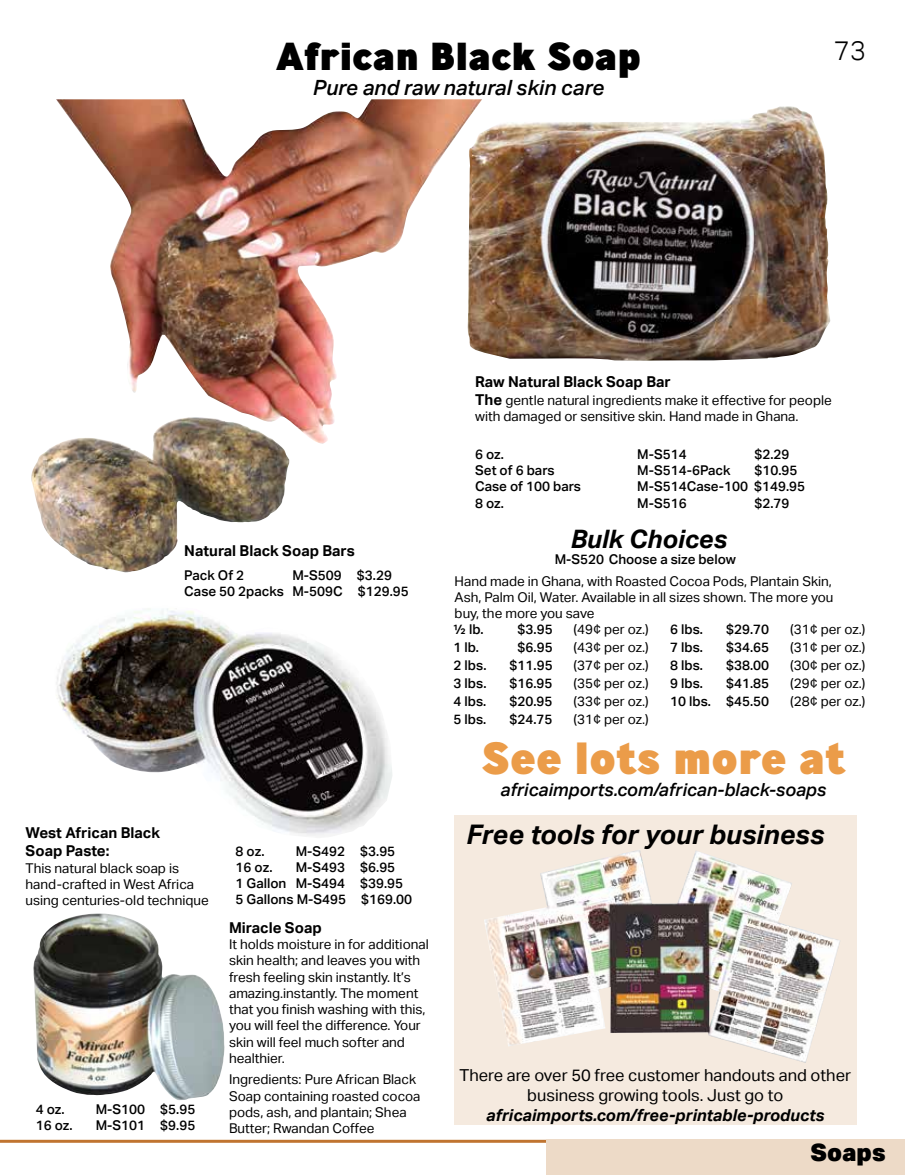
<style>
.page{position:relative;width:905px;height:1175px;background:#fff}
.page>*{position:absolute;margin:0;border:0;box-sizing:border-box;transform-origin:0 0}
.t1{font:800 45px "Ministry";color:#eb9c49}
.t2{font:800 39px "Ministry";color:#000}
.t3{font:italic 700 27px "Aktiv Grotesk";color:#000}
.t4{font:300 27px "Aktiv Grotesk";color:#000}
.t5{font:italic 700 25.35px "Aktiv Grotesk";color:#000}
.t6{font:900 24px "Aktiv Grotesk";color:#000}
.t7{font:italic 500 21px "Aktiv Grotesk";color:#000}
.t8{font:italic 500 18px "Aktiv Grotesk";color:#000}
.t9{font:16.5px/19.8px "Aktiv Grotesk";color:#000;text-align:center}
.t10{font:italic 700 16.5px "Aktiv Grotesk";color:#000}
.t11{font:700 15px/18px "Aktiv Grotesk";color:#000}
.t12{font:13.5px/16.2px "Aktiv Grotesk";color:#000}
.t13{font:500 13.5px/16.2px "Aktiv Grotesk";color:#000}
.s1{font-weight:700;font-size:15px}
</style>
<div class="page">
<div style="left:454px;top:815px;width:402px;height:310px;background:#f5eadf"></div>
<img style="left:484px;top:850px;width:356px;height:213px">
<hr style="left:0;top:1139px;width:904px;height:3px;background:#c07430">
<div style="left:545px;top:1139px;width:359px;height:35px;background:#eddac7"></div>
<img style="left:56px;top:608px;width:336px;height:228px">
<img style="left:33px;top:913px;width:192px;height:187px">
<img style="left:56px;top:99px;width:426px;height:345px">
<img style="left:31px;top:417px;width:259px;height:156px">
<img style="left:466px;top:106px;width:364px;height:255px">
<h2 class="t2" style="left:276px;top:30px;width:367px">African Black Soap</h2>
<h3 class="t7" style="left:313px;top:76px;width:293px">Pure and raw natural skin care</h3>
<h3 class="t4" style="left:834px;top:35px;width:33px">73</h3>
<p class="t11" style="left:184px;top:542px;width:172px">Natural Black Soap Bars</p>
<p class="t13" style="left:184px;top:567px;width:61px">Pack Of 2</p>
<p class="t13" style="left:184px;top:567px;width:226px;text-indent:108px">M-S509 $3.29<br>Case 50 2packs M-509C $129.95</p>
<p class="t11" style="left:26px;top:824px;width:136px">West African Black<br>Soap Paste:</p>
<p class="t12" style="left:26px;top:859px;width:185px">This natural black soap is hand-crafted in West Africa using centuries-old technique</p>
<p class="t13" style="left:36px;top:1101px;width:30px">4 oz.</p>
<p class="t13" style="left:96px;top:1101px;width:101px">M-S100 $5.95</p>
<p class="t13" style="left:36px;top:1117px;width:38px">16 oz.</p>
<p class="t13" style="left:96px;top:1117px;width:101px">M-S101 $9.95</p>
<p class="t13" style="left:235px;top:842px;width:30px">8 oz.</p>
<p class="t13" style="left:296px;top:842px;width:101px">M-S492 $3.95</p>
<p class="t13" style="left:235px;top:859px;width:38px">16 oz.</p>
<p class="t13" style="left:235px;top:859px;width:178px;text-indent:60px">M-S493 $6.95<br>1 Gallon M-S494 $39.95<br>5 Gallons M-S495 $169.00</p>
<p class="t11" style="left:229px;top:918px;width:94px">Miracle Soap</p>
<p class="t12" style="left:229px;top:936px;width:201px">It holds moisture in for additional skin health; and leaves you with fresh feeling skin instantly. It’s amazing.instantly. The moment that you finish washing with this, you will feel the difference. Your skin will feel much softer and healthier.</p>
<p class="t12" style="left:229px;top:1071px;width:193px">Ingredients: Pure African Black<br>Soap containing roasted cocoa pods, ash, and plantain; Shea<br>Butter; Rwandan Coffee</p>
<p class="t11" style="left:475px;top:373px;width:197px">Raw Natural Black Soap Bar</p>
<p class="t12" style="left:475px;top:392px;width:358px"><span class="s1">The</span> gentle natural ingredients make it effective for people with damaged or sensitive skin. Hand made in Ghana.</p>
<p class="t13" style="left:475px;top:446px;width:30px">6 oz.</p>
<p class="t13" style="left:637px;top:446px;width:51px">M-S514</p>
<p class="t13" style="left:754px;top:446px;width:37px">$2.29</p>
<p class="t13" style="left:475px;top:462px;width:81px">Set of 6 bars</p>
<p class="t13" style="left:637px;top:462px;width:95px">M-S514-6Pack</p>
<p class="t13" style="left:754px;top:462px;width:45px">$10.95</p>
<p class="t13" style="left:475px;top:479px;width:107px">Case of 100 bars</p>
<p class="t13" style="left:637px;top:479px;width:169px">M-S514Case-100 $149.95</p>
<p class="t13" style="left:475px;top:495px;width:30px">8 oz.</p>
<p class="t13" style="left:637px;top:495px;width:51px">M-S516</p>
<p class="t13" style="left:754px;top:495px;width:37px">$2.79</p>
<h3 class="t5" style="left:570px;top:524px;width:158px">Bulk Choices</h3>
<p class="t13" style="left:554px;top:551px;width:183px">M-S520 Choose a size below</p>
<p class="t12" style="left:454px;top:573px;width:380px">Hand made in Ghana, with Roasted Cocoa Pods, Plantain Skin,<br>Ash, Palm Oil, Water. Available in all sizes shown. The more you buy, the more you save</p>
<p class="t13" style="left:453px;top:621px;width:31px">½ lb.</p>
<p class="t13" style="left:517px;top:621px;width:37px">$3.95</p>
<p class="t12" style="left:573px;top:621px;width:77px">(49¢ per oz.)</p>
<p class="t13" style="left:453px;top:639px;width:27px">1 lb.</p>
<p class="t13" style="left:517px;top:639px;width:37px">$6.95</p>
<p class="t12" style="left:573px;top:639px;width:77px">(43¢ per oz.)</p>
<p class="t13" style="left:453px;top:657px;width:34px">2 lbs.</p>
<p class="t13" style="left:509px;top:657px;width:45px">$11.95</p>
<p class="t12" style="left:573px;top:657px;width:77px">(37¢ per oz.)</p>
<p class="t13" style="left:453px;top:675px;width:34px">3 lbs.</p>
<p class="t13" style="left:509px;top:675px;width:45px">$16.95</p>
<p class="t12" style="left:573px;top:675px;width:77px">(35¢ per oz.)</p>
<p class="t13" style="left:453px;top:693px;width:34px">4 lbs.</p>
<p class="t13" style="left:509px;top:693px;width:45px">$20.95</p>
<p class="t12" style="left:573px;top:693px;width:77px">(33¢ per oz.)</p>
<p class="t13" style="left:453px;top:711px;width:34px">5 lbs.</p>
<p class="t13" style="left:509px;top:711px;width:45px">$24.75</p>
<p class="t12" style="left:573px;top:711px;width:77px">(31¢ per oz.)</p>
<p class="t13" style="left:670px;top:621px;width:34px">6 lbs.</p>
<p class="t13" style="left:726px;top:621px;width:45px">$29.70</p>
<p class="t12" style="left:790px;top:621px;width:77px">(31¢ per oz.)</p>
<p class="t13" style="left:670px;top:639px;width:34px">7 lbs.</p>
<p class="t13" style="left:726px;top:639px;width:45px">$34.65</p>
<p class="t12" style="left:790px;top:639px;width:77px">(31¢ per oz.)</p>
<p class="t13" style="left:670px;top:657px;width:34px">8 lbs.</p>
<p class="t13" style="left:726px;top:657px;width:45px">$38.00</p>
<p class="t12" style="left:790px;top:657px;width:77px">(30¢ per oz.)</p>
<p class="t13" style="left:670px;top:675px;width:34px">9 lbs.</p>
<p class="t13" style="left:726px;top:675px;width:45px">$41.85</p>
<p class="t12" style="left:790px;top:675px;width:77px">(29¢ per oz.)</p>
<p class="t13" style="left:670px;top:693px;width:100px">10 lbs. $45.50</p>
<p class="t12" style="left:790px;top:693px;width:77px">(28¢ per oz.)</p>
<h1 class="t1" style="left:481px;top:727px;width:367px">See lots more at</h1>
<h3 class="t8" style="left:500px;top:778px;width:327px">africaimports.com/african-black-soaps</h3>
<h3 class="t3" style="left:466px;top:818px;width:359px">Free tools for your business</h3>
<p class="t9" style="left:459px;top:1065px;width:393px">There are over 50 free customer handouts and other business growing tools. Just go to</p>
<p class="t10" style="left:486px;top:1105px;width:340px">africaimports.com/free-printable-products</p>
<h3 class="t6" style="left:810px;top:1136px;width:76px">Soaps</h3>
<h3 class="t6" style="left:837px;top:1136px;width:36px">Oil</h3>
</div>
